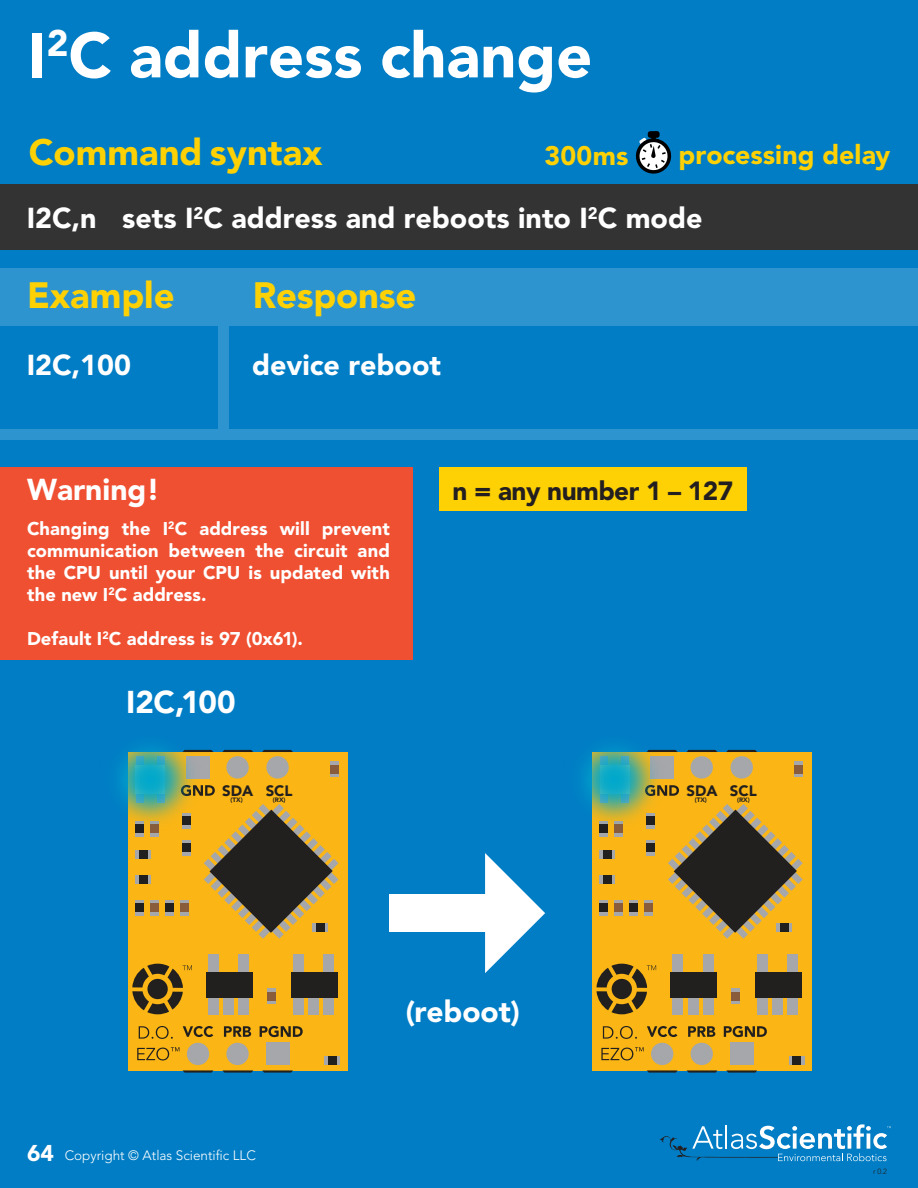
<style>
.page{position:relative;width:918px;height:1188px;background:#007dc5}
.page>*{position:absolute;margin:0;border:0;box-sizing:border-box;transform-origin:0 0}
.t1{font:900 63px "Avenir";color:#fff}
.t2{font:900 36.45px "Avenir";color:#fed105}
.t3{font:900 31.35px "Avenir";letter-spacing:-.01em;color:#fff}
.t4{font:900 30px "Avenir";color:#fff}
.t5{font:900 29.85px "Avenir";color:#fff}
.t6{font:900 28.65px "Avenir";color:#fff}
.t7{font:900 26.7px "Avenir";letter-spacing:.005em;color:#fed105}
.t8{font:900 26.1px "Avenir";letter-spacing:-.02em;color:#231f20}
.t9{font:900 18.3px/22px "Avenir";letter-spacing:.005em;color:#fff;text-align:justify}
.t10{font:900 15px "Avenir";color:#221f1f}
.t11{font:300 13.5px "Avenir";color:#fff}
.t12{font:300 7.5px "Avenir";color:#231f20}
.t13{font:900 6.3px "Avenir";color:#221f1f}
.s1{font-weight:900;font-size:22.65px}
</style>
<div class="page">
<div style="left:0;top:184px;width:918px;height:66px;background:#333"></div>
<div style="left:0;top:268px;width:918px;height:58px;background:#2e94cf"></div>
<div style="left:218px;top:326px;width:11px;height:107px;background:#2e94cf"></div>
<div style="left:0;top:429px;width:918px;height:11px;background:#2e94cf"></div>
<svg style="left:635px;top:131px;width:37px;height:43px"></svg>
<div style="left:128px;top:752px;width:219px;height:318px;background:#fbb615"></div>
<svg style="left:262px;top:750px;width:31px;height:2px"></svg>
<svg style="left:246px;top:750px;width:7px;height:2px"></svg>
<svg style="left:183px;top:1070px;width:30px;height:3px"></svg>
<svg style="left:222px;top:1070px;width:31px;height:3px"></svg>
<svg style="left:262px;top:1070px;width:31px;height:3px"></svg>
<svg style="left:135px;top:875px;width:16px;height:8px"></svg>
<div style="left:139px;top:875px;width:8px;height:8px;background:#221f1f"></div>
<svg style="left:135px;top:900px;width:9px;height:16px"></svg>
<div style="left:135px;top:904px;width:9px;height:8px;background:#221f1f"></div>
<svg style="left:324px;top:1056px;width:16px;height:9px"></svg>
<div style="left:328px;top:1056px;width:8px;height:9px;background:#221f1f"></div>
<svg style="left:150px;top:900px;width:9px;height:16px"></svg>
<div style="left:150px;top:904px;width:9px;height:8px;background:#895d3b"></div>
<svg style="left:165px;top:900px;width:9px;height:16px"></svg>
<div style="left:165px;top:904px;width:9px;height:8px;background:#221f1f"></div>
<svg style="left:180px;top:900px;width:9px;height:16px"></svg>
<div style="left:180px;top:904px;width:9px;height:8px;background:#895d3b"></div>
<div style="left:330px;top:761px;width:9px;height:16px;background:#a6a7aa"></div>
<div style="left:330px;top:765px;width:9px;height:9px;background:#895d3b"></div>
<svg style="left:267px;top:988px;width:9px;height:16px"></svg>
<div style="left:267px;top:992px;width:9px;height:8px;background:#895d3b"></div>
<svg style="left:224px;top:1026px;width:27px;height:11px"></svg>
<svg style="left:183px;top:1026px;width:30px;height:11px"></svg>
<svg style="left:260px;top:1026px;width:43px;height:11px"></svg>
<div style="left:209px;top:955px;width:10px;height:17px;background:#a6a7aa"></div>
<div style="left:239px;top:955px;width:10px;height:17px;background:#a6a7aa"></div>
<div style="left:239px;top:998px;width:10px;height:17px;background:#a6a7aa"></div>
<div style="left:224px;top:998px;width:10px;height:17px;background:#a6a7aa"></div>
<div style="left:209px;top:998px;width:10px;height:17px;background:#a6a7aa"></div>
<div style="left:206px;top:972px;width:47px;height:26px;background:#221f1f"></div>
<div style="left:293px;top:955px;width:10px;height:17px;background:#a6a7aa"></div>
<div style="left:323px;top:955px;width:11px;height:17px;background:#a6a7aa"></div>
<div style="left:323px;top:998px;width:11px;height:17px;background:#a6a7aa"></div>
<div style="left:308px;top:998px;width:11px;height:17px;background:#a6a7aa"></div>
<div style="left:293px;top:998px;width:10px;height:17px;background:#a6a7aa"></div>
<div style="left:291px;top:972px;width:47px;height:26px;background:#221f1f"></div>
<svg style="left:132px;top:964px;width:60px;height:50px"></svg>
<svg style="left:137px;top:1047px;width:42px;height:14px"></svg>
<svg style="left:139px;top:1026px;width:34px;height:13px"></svg>
<div style="left:266px;top:756px;width:23px;height:23px;background:#a6a7aa;border-radius:50%"></div>
<svg style="left:226px;top:756px;width:23px;height:23px"></svg>
<div style="left:187px;top:1043px;width:22px;height:22px;background:#a6a7aa;border-radius:50%"></div>
<div style="left:226px;top:1043px;width:23px;height:22px;background:#a6a7aa;border-radius:50%"></div>
<div style="left:266px;top:1043px;width:23px;height:22px;background:#a6a7aa"></div>
<svg style="left:204px;top:804px;width:135px;height:135px"></svg>
<img style="left:117px;top:746px;width:129px;height:129px">
<div style="left:592px;top:752px;width:219px;height:318px;background:#fbb615"></div>
<svg style="left:726px;top:750px;width:31px;height:2px"></svg>
<svg style="left:710px;top:750px;width:7px;height:2px"></svg>
<svg style="left:647px;top:1070px;width:31px;height:3px"></svg>
<svg style="left:687px;top:1070px;width:30px;height:3px"></svg>
<svg style="left:726px;top:1070px;width:31px;height:3px"></svg>
<svg style="left:599px;top:875px;width:16px;height:8px"></svg>
<div style="left:603px;top:875px;width:8px;height:8px;background:#221f1f"></div>
<svg style="left:599px;top:900px;width:9px;height:16px"></svg>
<div style="left:599px;top:904px;width:9px;height:8px;background:#221f1f"></div>
<div style="left:789px;top:1056px;width:16px;height:9px;background:#a6a7aa"></div>
<div style="left:792px;top:1056px;width:9px;height:9px;background:#221f1f"></div>
<svg style="left:614px;top:900px;width:9px;height:16px"></svg>
<div style="left:614px;top:904px;width:9px;height:8px;background:#895d3b"></div>
<svg style="left:629px;top:900px;width:9px;height:16px"></svg>
<div style="left:629px;top:904px;width:9px;height:8px;background:#221f1f"></div>
<svg style="left:644px;top:900px;width:9px;height:16px"></svg>
<div style="left:644px;top:904px;width:9px;height:8px;background:#895d3b"></div>
<div style="left:794px;top:761px;width:9px;height:16px;background:#a6a7aa"></div>
<div style="left:794px;top:765px;width:9px;height:9px;background:#895d3b"></div>
<svg style="left:731px;top:988px;width:9px;height:16px"></svg>
<div style="left:731px;top:992px;width:9px;height:8px;background:#895d3b"></div>
<svg style="left:688px;top:1026px;width:27px;height:11px"></svg>
<svg style="left:647px;top:1026px;width:30px;height:11px"></svg>
<svg style="left:724px;top:1026px;width:43px;height:11px"></svg>
<div style="left:673px;top:955px;width:10px;height:17px;background:#a6a7aa"></div>
<div style="left:703px;top:955px;width:10px;height:17px;background:#a6a7aa"></div>
<div style="left:703px;top:998px;width:10px;height:17px;background:#a6a7aa"></div>
<div style="left:688px;top:998px;width:10px;height:17px;background:#a6a7aa"></div>
<div style="left:673px;top:998px;width:10px;height:17px;background:#a6a7aa"></div>
<div style="left:670px;top:972px;width:47px;height:26px;background:#221f1f"></div>
<div style="left:757px;top:955px;width:11px;height:17px;background:#a6a7aa"></div>
<div style="left:787px;top:955px;width:11px;height:17px;background:#a6a7aa"></div>
<div style="left:787px;top:998px;width:11px;height:17px;background:#a6a7aa"></div>
<div style="left:772px;top:998px;width:11px;height:17px;background:#a6a7aa"></div>
<div style="left:757px;top:998px;width:11px;height:17px;background:#a6a7aa"></div>
<div style="left:755px;top:972px;width:47px;height:26px;background:#221f1f"></div>
<svg style="left:596px;top:964px;width:60px;height:50px"></svg>
<svg style="left:601px;top:1047px;width:43px;height:14px"></svg>
<svg style="left:603px;top:1026px;width:34px;height:13px"></svg>
<div style="left:731px;top:756px;width:22px;height:23px;background:#a6a7aa;border-radius:50%"></div>
<svg style="left:691px;top:756px;width:22px;height:23px"></svg>
<div style="left:651px;top:1043px;width:22px;height:22px;background:#a6a7aa;border-radius:50%"></div>
<div style="left:691px;top:1043px;width:22px;height:22px;background:#a6a7aa;border-radius:50%"></div>
<div style="left:730px;top:1043px;width:23px;height:22px;background:#a6a7aa"></div>
<svg style="left:668px;top:804px;width:135px;height:135px"></svg>
<img style="left:581px;top:746px;width:129px;height:129px">
<div style="left:389px;top:894px;width:115px;height:38px;background:#fff"></div>
<svg style="left:485px;top:853px;width:60px;height:120px"></svg>
<div style="left:0;top:468px;width:412px;height:192px;background:#ef5032"></div>
<div style="left:440px;top:468px;width:307px;height:43px;background:#fed105"></div>
<svg style="left:660px;top:1124px;width:231px;height:37px"></svg>
<p class="t1" style="left:28px;top:17px;width:566px">I<sup>2</sup>C address change</p>
<p class="t2" style="left:29px;top:131px;width:295px">Command syntax</p>
<p class="t7" style="left:545px;top:140px;width:85px">300ms</p>
<p class="t7" style="left:679px;top:138px;width:213px">processing delay</p>
<p class="t6" style="left:27px;top:201px;width:71px">I2C,n</p>
<p class="t6" style="left:122px;top:201px;width:582px">sets I<sup>2</sup>C address and reboots into I<sup>2</sup>C mode</p>
<p class="t2" style="left:27px;top:273px;width:149px">Example</p>
<p class="t2" style="left:253px;top:273px;width:165px">Response</p>
<p class="t6" style="left:27px;top:348px;width:106px">I2C,100</p>
<p class="t6" style="left:252px;top:348px;width:191px">device reboot</p>
<p class="t4" style="left:27px;top:472px;width:134px">Warning!</p>
<p class="t9" style="left:27px;top:517px;width:364px">Changing the I<sup>2</sup>C address will prevent communication between the circuit and the CPU until your CPU is updated with the new I<sup>2</sup>C address.</p>
<p class="t9" style="left:27px;top:627px;width:277px">Default I<sup>2</sup>C address is 97 (0x61).</p>
<p class="t3" style="left:126px;top:683px;width:111px">I2C,100</p>
<p class="t8" style="left:452px;top:475px;width:282px">n = any number 1 – 127</p>
<p class="t10" style="left:222px;top:781px;width:33px">SDA</p>
<p class="t13" style="left:231px;top:796px;width:14px">(TX)</p>
<p class="t13" style="left:273px;top:796px;width:14px">(RX)</p>
<p class="t10" style="left:266px;top:781px;width:28px">SCL</p>
<p class="t10" style="left:686px;top:781px;width:33px">SDA</p>
<p class="t13" style="left:695px;top:796px;width:14px">(TX)</p>
<p class="t13" style="left:737px;top:796px;width:14px">(RX)</p>
<p class="t10" style="left:730px;top:781px;width:28px">SCL</p>
<p class="t11" style="left:27px;top:1148px;width:230px"><span class="s1">64</span> Copyright © Atlas Scientific LLC</p>
<p class="t5" style="left:406px;top:994px;width:116px">(reboot)</p>
<p class="t12" style="left:873px;top:1167px;width:16px">r 0.2</p>
</div>
